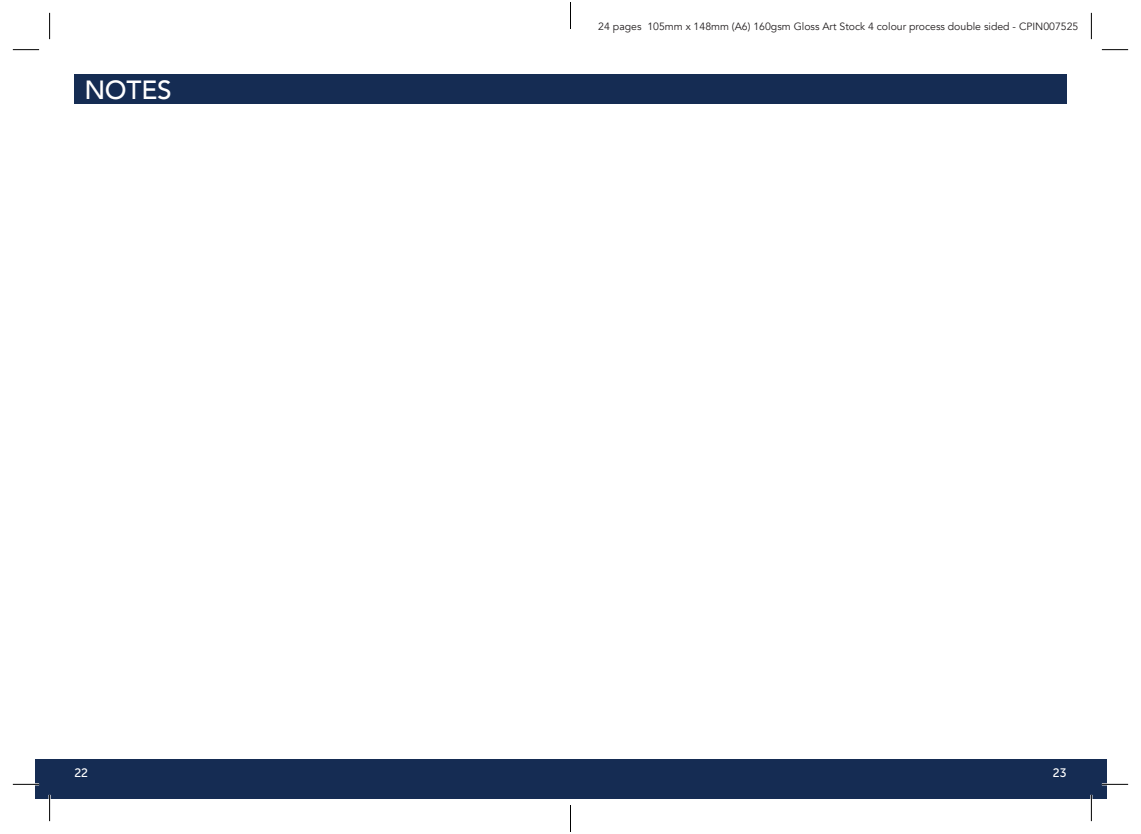
<style>
.page{position:relative;width:1141px;height:834px;background:#fff}
.page>*{position:absolute;margin:0;border:0;box-sizing:border-box;transform-origin:0 0}
.t1{font:500 26.25px "Avenir";letter-spacing:-.01em;color:#fff}
.t2{font:12.25px "Museo Sans Rounded 500";color:#fff}
.t3{font:10.5px "Avenir";color:#231f20}
</style>
<div class="page">
<div style="left:35px;top:759px;width:1071px;height:40px;background:#152c53"></div>
<div style="left:74px;top:74px;width:993px;height:30px;background:#152c53"></div>
<hr style="left:13px;top:783px;width:26px;height:2px;background:#fff">
<hr style="left:1102px;top:783px;width:26px;height:2px;background:#fff">
<hr style="left:49px;top:794px;width:2px;height:27px;background:#fff">
<hr style="left:1090px;top:794px;width:2px;height:27px;background:#fff">
<svg style="left:13px;top:49px;width:26px;height:1px"></svg>
<svg style="left:1102px;top:49px;width:26px;height:1px"></svg>
<svg style="left:13px;top:783px;width:26px;height:1px"></svg>
<svg style="left:1102px;top:783px;width:26px;height:1px"></svg>
<svg style="left:49px;top:13px;width:1px;height:26px"></svg>
<svg style="left:49px;top:794px;width:1px;height:27px"></svg>
<svg style="left:1091px;top:13px;width:1px;height:26px"></svg>
<svg style="left:1091px;top:794px;width:1px;height:27px"></svg>
<svg style="left:570px;top:2px;width:1px;height:27px"></svg>
<svg style="left:570px;top:805px;width:1px;height:26px"></svg>
<p class="t1" style="left:84px;top:67px;width:89px">NOTES</p>
<p class="t3" style="left:598px;top:20px;width:482px">24 pages 105mm x 148mm (A6) 160gsm Gloss Art Stock 4 colour process double sided - CPIN007525</p>
<p class="t2" style="left:74px;top:766px;width:15px">22</p>
<p class="t2" style="left:1053px;top:766px;width:15px">23</p>
</div>
